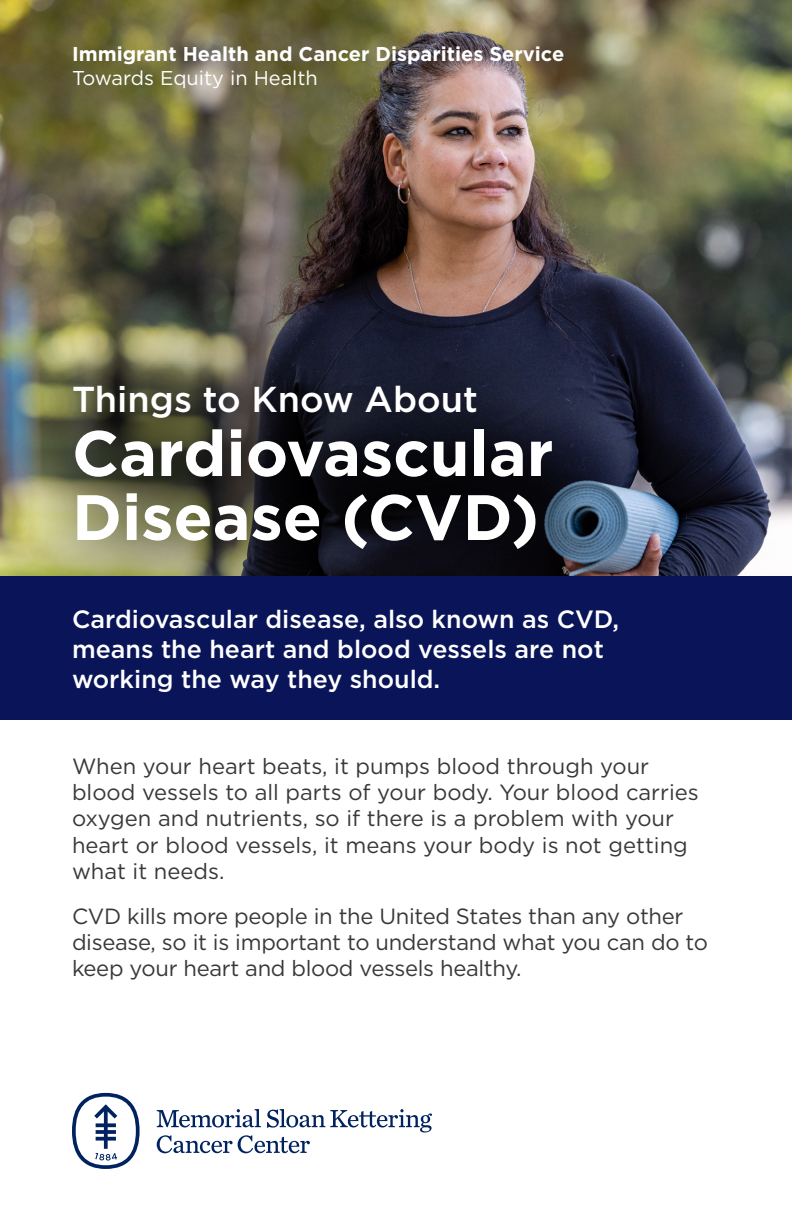
<style>
.page{position:relative;width:792px;height:1224px;background:#fff}
.page>*{position:absolute;margin:0;border:0;box-sizing:border-box;transform-origin:0 0}
.t1{font:700 64px/64px "Gotham";color:#fff}
.t2{font:500 36px "Gotham";color:#fff}
.t3{font:500 25px/30px "Gotham";color:#fff}
.t4{font:22px/26.4px "Gotham";color:#383839}
.t5{font:700 20px "Gotham";color:#fff}
.t6{font:20px "Gotham";color:#fff}
</style>
<div class="page">
<img style="left:0;top:0;width:792px;height:576px">
<svg style="left:0;top:288px;width:644px;height:288px;background:#40413c"></svg>
<svg style="left:72px;top:1093px;width:360px;height:76px"></svg>
<div style="left:0;top:576px;width:792px;height:144px;background:#091558"></div>
<p class="t5" style="left:72px;top:41px;width:494px">Immigrant Health and Cancer Disparities Service</p>
<p class="t6" style="left:72px;top:65px;width:247px">Towards Equity in Health</p>
<h2 class="t2" style="left:72px;top:376px;width:407px">Things to Know About</h2>
<h1 class="t1" style="left:72px;top:421px;width:483px">Cardiovascular<br>Disease (CVD)</h1>
<p class="t3" style="left:72px;top:604px;width:549px">Cardiovascular disease, also known as CVD, means the heart and blood vessels are not working the way they should.</p>
<p class="t4" style="left:72px;top:752px;width:628px">When your heart beats, it pumps blood through your blood vessels to all parts of your body. Your blood carries oxygen and nutrients, so if there is a problem with your heart or blood vessels, it means your body is not getting what it needs.</p>
<p class="t4" style="left:72px;top:902px;width:637px">CVD kills more people in the United States than any other disease, so it is important to understand what you can do to keep your heart and blood vessels healthy.</p>
</div>
